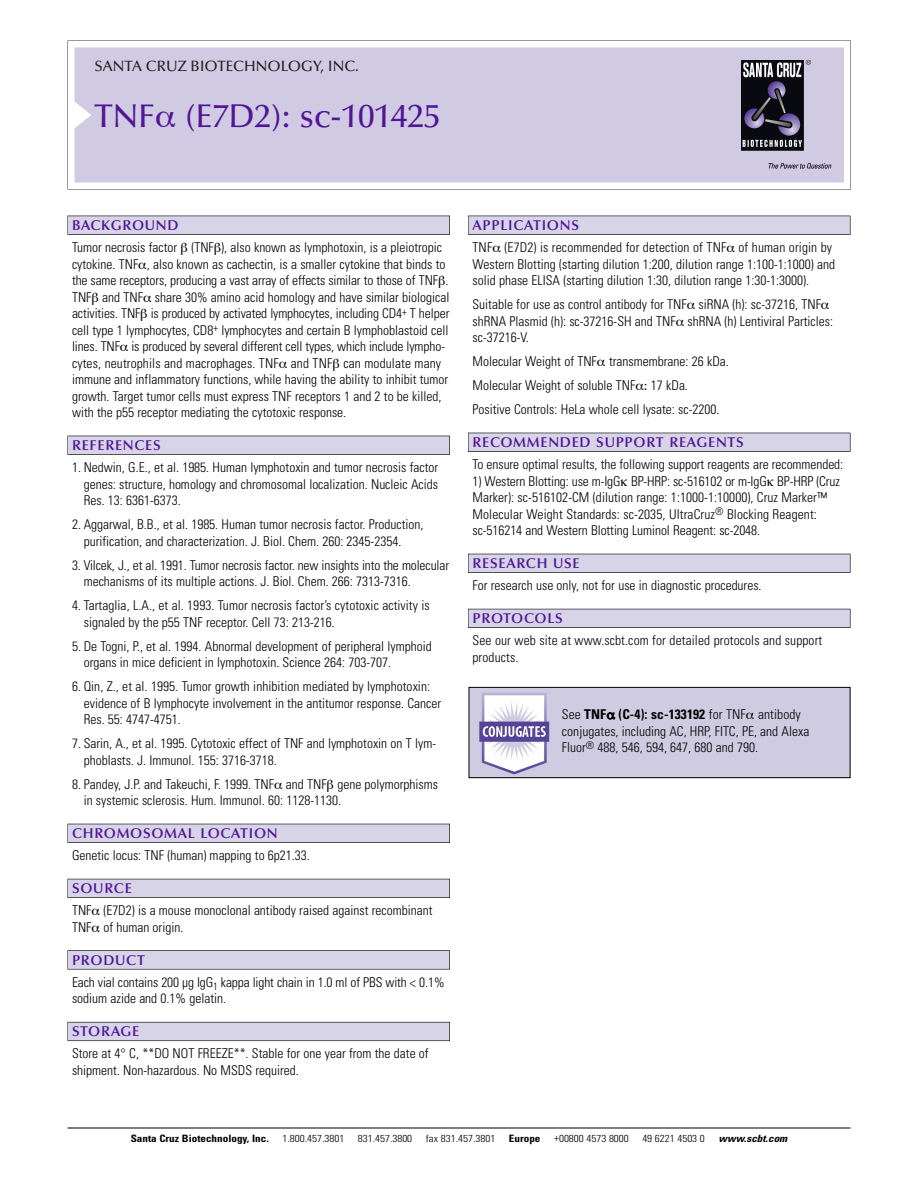
<style>
.page{position:relative;width:918px;height:1188px;background:#fff}
.page>*{position:absolute;margin:0;border:0;box-sizing:border-box;transform-origin:0 0}
.t1{font:500 33px "Optima";color:#511695}
.t2{font:500 15px "Optima";color:#231f20}
.t3{font:600 14.25px "Optima";letter-spacing:.05em;color:#511695}
.t4{font:300 condensed 13.5px/16.5px "Univers";color:#000}
.t5{font:300 condensed 10.2px "Univers";color:#000;scale:1.1 1}
.t6{font:700 condensed 10.2px "Univers";color:#000;scale:1.1 1}
.t7{font:italic 700 condensed 10.2px "Univers";color:#000;scale:1.1 1}
.s1{font-weight:700}
</style>
<div class="page">
<svg style="left:68px;top:40px;width:783px;height:149px"></svg>
<div style="left:74px;top:47px;width:770px;height:135px;background:#d1cae3"></div>
<img style="left:741px;top:60px;width:90px;height:108px">
<div style="left:68px;top:216px;width:382px;height:19px;background:#535256"></div>
<div style="left:68px;top:216px;width:381px;height:18px;background:#d7d4e8"></div>
<div style="left:68px;top:436px;width:382px;height:19px;background:#525156"></div>
<div style="left:68px;top:436px;width:381px;height:18px;background:#d7d4e8"></div>
<div style="left:68px;top:824px;width:382px;height:19px;background:#515057"></div>
<div style="left:68px;top:824px;width:381px;height:18px;background:#d7d4e8"></div>
<div style="left:68px;top:879px;width:382px;height:19px;background:#535259"></div>
<div style="left:68px;top:879px;width:381px;height:18px;background:#d7d4e8"></div>
<svg style="left:68px;top:950px;width:382px;height:20px"></svg>
<div style="left:68px;top:951px;width:381px;height:18px;background:#d7d4e8"></div>
<div style="left:68px;top:1022px;width:382px;height:19px;background:#64626c"></div>
<div style="left:68px;top:1022px;width:381px;height:18px;background:#d7d4e8"></div>
<div style="left:468px;top:216px;width:382px;height:19px;background:#535256"></div>
<div style="left:468px;top:216px;width:382px;height:18px;background:#d7d4e8"></div>
<div style="left:468px;top:433px;width:382px;height:19px;background:#525156"></div>
<div style="left:468px;top:433px;width:382px;height:18px;background:#d7d4e8"></div>
<div style="left:468px;top:554px;width:382px;height:19px;background:#515057"></div>
<div style="left:468px;top:554px;width:382px;height:18px;background:#d7d4e8"></div>
<div style="left:468px;top:609px;width:382px;height:19px;background:#535259"></div>
<div style="left:468px;top:609px;width:382px;height:18px;background:#d7d4e8"></div>
<hr style="left:68px;top:1128px;width:782px;height:1px;background:#000">
<img style="left:471px;top:689px;width:377px;height:87px">
<div style="left:469px;top:687px;width:381px;height:91px;border:1px solid #000"></div>
<svg style="left:156px;top:112px;width:19px;height:16px"></svg>
<svg style="left:607px;top:713px;width:8px;height:6px"></svg>
<svg style="left:746px;top:713px;width:8px;height:6px"></svg>
<p class="t2" style="left:94px;top:60px;width:266px">SANTA CRUZ BIOTECHNOLOGY, INC.</p>
<p class="t1" style="left:94px;top:102px;width:348px">TNF (E7D2): sc-101425</p>
<p class="t3" style="left:72px;top:219px;width:108px">BACKGROUND</p>
<p class="t4" style="left:72px;top:240px;width:379px">Tumor necrosis factor (TNF ), also known as lymphotoxin, is a pleiotropic cytokine. TNF , also known as cachectin, is a smaller cytokine that binds to the same receptors, producing a vast array of effects similar to those of TNF .<br>TNF and TNF share 30% amino acid homology and have similar biological activities. TNF is produced by activated lymphocytes, including CD4<sup>+</sup> T helper cell type 1 lymphocytes, CD8<sup>+</sup> lymphocytes and certain B lymphoblastoid cell lines. TNF is produced by several different cell types, which include lympho&shy;cytes, neutrophils and macrophages. TNF and TNF can modulate many immune and inflammatory functions, while having the ability to inhibit tumor growth. Target tumor cells must express TNF receptors 1 and 2 to be killed, with the p55 receptor mediating the cytotoxic response.</p>
<p class="t3" style="left:72px;top:439px;width:90px">REFERENCES</p>
<p class="t4" style="left:84px;top:460px;width:356px;text-align:justify;text-indent:-12px">1. Nedwin, G.E., et al. 1985. Human lymphotoxin and tumor necrosis factor genes: structure, homology and chromosomal localization. Nucleic Acids Res. 13: 6361-6373.</p>
<p class="t4" style="left:84px;top:517px;width:341px;text-indent:-12px">2. Aggarwal, B.B., et al. 1985. Human tumor necrosis factor. Production, purification, and characterization. J. Biol. Chem. 260: 2345-2354.</p>
<p class="t4" style="left:84px;top:558px;width:367px;text-indent:-12px">3. Vilcek, J., et al. 1991. Tumor necrosis factor. new insights into the molecular mechanisms of its multiple actions. J. Biol. Chem. 266: 7313-7316.</p>
<p class="t4" style="left:84px;top:598px;width:348px;text-indent:-12px">4. Tartaglia, L.A., et al. 1993. Tumor necrosis factor’s cytotoxic activity is signaled by the p55 TNF receptor. Cell 73: 213-216.</p>
<p class="t4" style="left:84px;top:639px;width:350px;text-indent:-12px">5. De Togni, P., et al. 1994. Abnormal development of peripheral lymphoid organs in mice deficient in lymphotoxin. Science 264: 703-707.</p>
<p class="t4" style="left:84px;top:679px;width:359px;text-indent:-12px">6. Qin, Z., et al. 1995. Tumor growth inhibition mediated by lymphotoxin: evidence of B lymphocyte involvement in the antitumor response. Cancer<br>Res. 55: 4747-4751.</p>
<p class="t4" style="left:84px;top:736px;width:354px;text-indent:-12px">7. Sarin, A., et al. 1995. Cytotoxic effect of TNF and lymphotoxin on T lym&shy;phoblasts. J. Immunol. 155: 3716-3718.</p>
<p class="t4" style="left:84px;top:777px;width:356px;text-indent:-12px">8. Pandey, J.P. and Takeuchi, F. 1999. TNF and TNF gene polymorphisms in systemic sclerosis. Hum. Immunol. 60: 1128-1130.</p>
<p class="t3" style="left:72px;top:827px;width:207px">CHROMOSOMAL LOCATION</p>
<p class="t4" style="left:72px;top:849px;width:239px">Genetic locus: TNF (human) mapping to 6p21.33.</p>
<p class="t3" style="left:72px;top:882px;width:61px">SOURCE</p>
<p class="t4" style="left:72px;top:904px;width:362px">TNF (E7D2) is a mouse monoclonal antibody raised against recombinant<br>TNF of human origin.</p>
<p class="t3" style="left:72px;top:954px;width:74px">PRODUCT</p>
<p class="t4" style="left:72px;top:975px;width:374px">Each vial contains 200 µg IgG<sub>1</sub> kappa light chain in 1.0 ml of PBS with &lt; 0.1% sodium azide and 0.1% gelatin.</p>
<p class="t3" style="left:72px;top:1026px;width:69px">STORAGE</p>
<p class="t4" style="left:72px;top:1047px;width:358px">Store at 4° C, **DO NOT FREEZE**. Stable for one year from the date of shipment. Non-hazardous. No MSDS required.</p>
<p class="t3" style="left:473px;top:219px;width:108px">APPLICATIONS</p>
<p class="t4" style="left:473px;top:240px;width:364px">TNF (E7D2) is recommended for detection of TNF of human origin by<br>Western Blotting (starting dilution 1:200, dilution range 1:100-1:1000) and solid phase ELISA (starting dilution 1:30, dilution range 1:30-1:3000).</p>
<p class="t4" style="left:473px;top:297px;width:362px">Suitable for use as control antibody for TNF siRNA (h): sc-37216, TNF shRNA Plasmid (h): sc-37216-SH and TNF shRNA (h) Lentiviral Particles: sc-37216-V.</p>
<p class="t4" style="left:473px;top:354px;width:258px">Molecular Weight of TNF transmembrane: 26 kDa.</p>
<p class="t4" style="left:473px;top:378px;width:217px">Molecular Weight of soluble TNF 17 kDa.</p>
<p class="t4" style="left:473px;top:402px;width:248px">Positive Controls: HeLa whole cell lysate: sc-2200.</p>
<p class="t3" style="left:473px;top:436px;width:273px">RECOMMENDED SUPPORT REAGENTS</p>
<p class="t4" style="left:473px;top:457px;width:372px">To ensure optimal results, the following support reagents are recommended:</p>
<p class="t4" style="left:473px;top:474px;width:369px">1) Western Blotting: use m-IgG BP-HRP: sc-516102 or m-IgG BP-HRP (Cruz Marker): sc-516102-CM (dilution range: 1:1000-1:10000), Cruz Marker™ Molecular Weight Standards: sc-2035, UltraCruz<sup>®</sup> Blocking Reagent: sc-516214 and Western Blotting Luminol Reagent: sc-2048.</p>
<p class="t3" style="left:473px;top:557px;width:109px">RESEARCH USE</p>
<p class="t4" style="left:473px;top:579px;width:291px">For research use only, not for use in diagnostic procedures.</p>
<p class="t3" style="left:473px;top:612px;width:92px">PROTOCOLS</p>
<p class="t4" style="left:473px;top:634px;width:351px">See our web site at www.scbt.com for detailed protocols and support products.</p>
<p class="t4" style="left:562px;top:708px;width:249px">See <span class="s1">TNF (C-4): sc-133192</span> for TNF antibody conjugates, including AC, HRP, FITC, PE, and Alexa<br>Fluor<sup>®</sup> 488, 546, 594, 647, 680 and 790.</p>
<p class="t6" style="left:131px;top:1135px;width:127px">Santa Cruz Biotechnology, Inc.</p>
<p class="t5" style="left:282px;top:1135px;width:58px">1.800.457.3801</p>
<p class="t5" style="left:358px;top:1135px;width:51px">831.457.3800</p>
<p class="t5" style="left:426px;top:1135px;width:65px">fax 831.457.3801</p>
<p class="t6" style="left:509px;top:1135px;width:30px">Europe</p>
<p class="t5" style="left:554px;top:1135px;width:69px">+00800 4573 8000</p>
<p class="t5" style="left:642px;top:1135px;width:58px">49 6221 4503 0</p>
<p class="t7" style="left:719px;top:1135px;width:66px">www.scbt.com</p>
</div>
